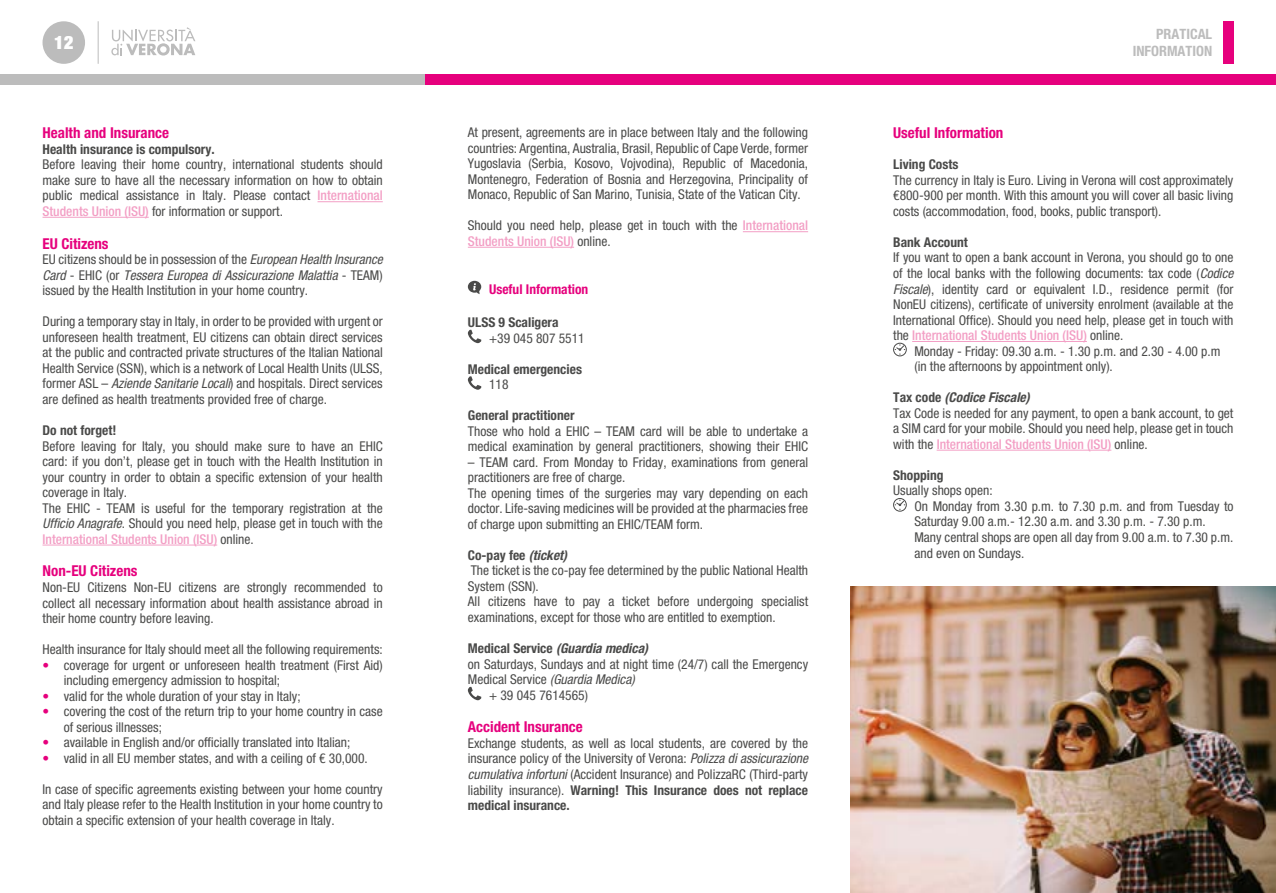
<style>
.page{position:relative;width:1276px;height:893px;background:#fff}
.page>*{position:absolute;margin:0;border:0;box-sizing:border-box;transform-origin:0 0}
.t1{font:900 condensed 18.45px "Helvetica Neue LT Std";color:#fff}
.t2{font:700 condensed 15px "Helvetica Neue LT Std";color:#e6007d}
.t3{font:700 condensed 14.25px/17.1px "Helvetica Neue LT Std";color:#bcbcbc;text-align:right}
.t4{font:condensed 13.5px/15.5px "Helvetica Neue LT Std";color:#4a4a49}
.t5{font:700 condensed 13.5px "Helvetica Neue LT Std";color:#4a4a49}
.t6{font:italic 700 condensed 13.5px "Helvetica Neue LT Std";color:#4a4a49}
.t7{font:italic condensed 13.5px "Helvetica Neue LT Std";color:#4a4a49}
.t8{font:700 condensed 13.5px "Helvetica Neue LT Std";color:#e6007d}
.s1{font-weight:500;color:#f39fc5}
.s2{font-style:italic}
.s3{color:#e6007d}
.s4{font-weight:700}
.s5{font-weight:700;font-style:italic}
.s6{font-style:normal}
</style>
<div class="page">
<div style="left:0;top:74px;width:425px;height:11px;background:#bcbcbc"></div>
<div style="left:850px;top:74px;width:426px;height:11px;background:#e6007d"></div>
<div style="left:1222px;top:21px;width:11px;height:43px;background:#e6007d"></div>
<div style="left:425px;top:74px;width:425px;height:11px;background:#e6007d"></div>
<div style="left:43px;top:21px;width:42px;height:43px;background:#bcbcbc;border-radius:50%"></div>
<hr style="left:98px;top:21px;width:1px;height:43px;background:#bcbcbc">
<svg style="left:111px;top:27px;width:84px;height:29px"></svg>
<img style="left:850px;top:587px;width:426px;height:306px">
<hr style="left:317px;top:201px;width:66px;height:1px;background:#f39fc5">
<hr style="left:43px;top:217px;width:106px;height:1px;background:#f39fc5">
<hr style="left:43px;top:545px;width:174px;height:1px;background:#f39fc5">
<hr style="left:912px;top:341px;width:175px;height:1px;background:#f39fc5">
<hr style="left:936px;top:450px;width:175px;height:1px;background:#f39fc5">
<div style="left:893px;top:343px;width:13px;height:13px;border:1px solid #4a4a49;border-radius:50%"></div>
<svg style="left:895px;top:345px;width:10px;height:10px"></svg>
<div style="left:893px;top:498px;width:13px;height:14px;border:1px solid #4a4a49;border-radius:50%"></div>
<svg style="left:895px;top:500px;width:10px;height:10px"></svg>
<hr style="left:743px;top:231px;width:65px;height:1px;background:#f39fc5">
<hr style="left:468px;top:247px;width:106px;height:1px;background:#f39fc5">
<svg style="left:468px;top:281px;width:13px;height:13px"></svg>
<svg style="left:468px;top:330px;width:13px;height:13px"></svg>
<svg style="left:468px;top:376px;width:13px;height:14px"></svg>
<svg style="left:468px;top:687px;width:13px;height:13px"></svg>
<h1 class="t1" style="left:54px;top:31px;width:21px">12</h1>
<p class="t3" style="left:1132px;top:25px;width:81px">PRATICAL<br>INFORMATION</p>
<p class="t2" style="left:43px;top:124px;width:128px">Health and Insurance</p>
<p class="t5" style="left:43px;top:141px;width:174px">Health insurance is compulsory.</p>
<p class="t4" style="left:43px;top:157px;width:342px;text-align:justify">Before leaving their home country, international students should make sure to have all the necessary information on how to obtain public medical assistance in Italy. Please contact <span class="s1">International Students Union (ISU)</span> for information or support.</p>
<p class="t2" style="left:43px;top:234px;width:68px">EU Citizens</p>
<p class="t4" style="left:43px;top:252px;width:342px;text-align:justify">EU citizens should be in possession of the <span class="s2">European Health Insurance Card</span> - EHIC (or <span class="s2">Tessera Europea di Assicurazione Malattia</span> - TEAM) issued by the Health Institution in your home country.</p>
<p class="t4" style="left:43px;top:314px;width:342px;text-align:justify">During a temporary stay in Italy, in order to be provided with urgent or unforeseen health treatment, EU citizens can obtain direct services at the public and contracted private structures of the Italian National Health Service (SSN), which is a network of Local Health Units (ULSS, former ASL – <span class="s2">Aziende Sanitarie Locali</span>) and hospitals. Direct services are defined as health treatments provided free of charge.</p>
<p class="t5" style="left:43px;top:422px;width:75px">Do not forget!</p>
<p class="t4" style="left:43px;top:438px;width:342px">Before leaving for Italy, you should make sure to have an EHIC card: if you don’t, please get in touch with the Health Institution in your country in order to obtain a specific extension of your health coverage in Italy.<br>The EHIC - TEAM is useful for the temporary registration at the <span class="s2">Ufficio Anagrafe</span>. Should you need help, please get in touch with the <span class="s1">International Students Union (ISU)</span> online.</p>
<p class="t2" style="left:43px;top:562px;width:96px">Non-EU Citizens</p>
<p class="t4" style="left:43px;top:579px;width:342px;text-align:justify">Non-EU Citizens Non-EU citizens are strongly recommended to collect all necessary information about health assistance abroad in their home country before leaving.</p>
<p class="t4" style="left:43px;top:641px;width:342px">Health insurance for Italy should meet all the following requirements:</p>
<p class="t4" style="left:64px;top:657px;width:320px;text-indent:-21px"><span class="s3">•</span> coverage for urgent or unforeseen health treatment (First Aid) including emergency admission to hospital;</p>
<p class="t4" style="left:43px;top:688px;width:260px"><span class="s3">•</span> valid for the whole duration of your stay in Italy;</p>
<p class="t4" style="left:64px;top:704px;width:320px;text-indent:-21px"><span class="s3">•</span> covering the cost of the return trip to your home country in case of serious illnesses;</p>
<p class="t4" style="left:43px;top:735px;width:309px"><span class="s3">•</span> available in English and/or officially translated into Italian;</p>
<p class="t4" style="left:43px;top:750px;width:327px"><span class="s3">•</span> valid in all EU member states, and with a ceiling of € 30,000.</p>
<p class="t4" style="left:43px;top:781px;width:342px;text-align:justify">In case of specific agreements existing between your home country and Italy please refer to the Health Institution in your home country to obtain a specific extension of your health coverage in Italy.</p>
<p class="t4" style="left:468px;top:125px;width:342px;text-align:justify">At present, agreements are in place between Italy and the following countries: Argentina, Australia, Brasil, Republic of Cape Verde, former Yugoslavia (Serbia, Kosovo, Vojvodina), Republic of Macedonia, Montenegro, Federation of Bosnia and Herzegovina, Principality of Monaco, Republic of San Marino, Tunisia, State of the Vatican City.</p>
<p class="t4" style="left:468px;top:218px;width:342px">Should you need help, please get in touch with the <span class="s1">International<br>Students Union (ISU)</span> online.</p>
<p class="t8" style="left:489px;top:281px;width:101px">Useful Information</p>
<p class="t5" style="left:468px;top:314px;width:92px">ULSS 9 Scaligera</p>
<p class="t4" style="left:489px;top:330px;width:97px">+39 045 807 5511</p>
<p class="t5" style="left:468px;top:361px;width:116px">Medical emergencies</p>
<p class="t4" style="left:489px;top:376px;width:21px">118</p>
<p class="t5" style="left:468px;top:407px;width:108px">General practitioner</p>
<p class="t4" style="left:468px;top:423px;width:342px">Those who hold a EHIC – TEAM card will be able to undertake a medical examination by general practitioners, showing their EHIC</p>
<p class="t4" style="left:468px;top:454px;width:342px">– TEAM card. From Monday to Friday, examinations from general practitioners are free of charge.<br>The opening times of the surgeries may vary depending on each doctor. Life-saving medicines will be provided at the pharmacies free of charge upon submitting an EHIC/TEAM form.</p>
<p class="t4" style="left:468px;top:547px;width:342px"><span class="s4">Co-pay fee</span> <span class="s5">(ticket)<br></span>The ticket is the co-pay fee determined by the public National Health System (SSN).<br>All citizens have to pay a ticket before undergoing specialist examinations, except for those who are entitled to exemption.</p>
<p class="t6" style="left:468px;top:640px;width:182px"><span class="s6">Medical Service</span> (Guardia medica)</p>
<p class="t4" style="left:468px;top:656px;width:342px">on Saturdays, Sundays and at night time (24/7) call the Emergency</p>
<p class="t7" style="left:468px;top:671px;width:168px"><span class="s6">Medical Service</span> (Guardia Medica)</p>
<p class="t4" style="left:489px;top:687px;width:100px">+ 39 045 7614565)</p>
<p class="t2" style="left:468px;top:718px;width:116px">Accident Insurance</p>
<p class="t4" style="left:468px;top:735px;width:342px;text-align:justify">Exchange students, as well as local students, are covered by the insurance policy of the University of Verona: <span class="s2">Polizza di assicurazione cumulativa infortuni</span> (Accident Insurance) and PolizzaRC (Third-party liability insurance). <span class="s4">Warning! This Insurance does not replace medical insurance.</span></p>
<p class="t2" style="left:893px;top:124px;width:112px">Useful Information</p>
<p class="t5" style="left:893px;top:156px;width:67px">Living Costs</p>
<p class="t4" style="left:893px;top:172px;width:342px;text-align:justify">The currency in Italy is Euro. Living in Verona will cost approximately €800-900 per month. With this amount you will cover all basic living costs (accommodation, food, books, public transport).</p>
<p class="t5" style="left:893px;top:234px;width:76px">Bank Account</p>
<p class="t4" style="left:893px;top:250px;width:342px;text-align:justify">If you want to open a bank account in Verona, you should go to one of the local banks with the following documents: tax code (<span class="s2">Codice Fiscale</span>), identity card or equivalent I.D., residence permit (for NonEU citizens), certificate of university enrolment (available at the International Office). Should you need help, please get in touch with the <span class="s1">International Students Union (ISU)</span> online.</p>
<p class="t4" style="left:914px;top:343px;width:307px">Monday - Friday: 09.30 a.m. - 1.30 p.m. and 2.30 - 4.00 p.m (in the afternoons by appointment only).</p>
<p class="t4" style="left:893px;top:390px;width:342px"><span class="s4">Tax code</span> <span class="s5">(Codice Fiscale)<br></span>Tax Code is needed for any payment, to open a bank account, to get a SIM card for your mobile. Should you need help, please get in touch with the <span class="s1">International Students Union (ISU)</span> online.</p>
<p class="t5" style="left:893px;top:467px;width:52px">Shopping</p>
<p class="t4" style="left:914px;top:483px;width:320px;text-indent:-21px">Usually shops open:<br>On Monday from 3.30 p.m. to 7.30 p.m. and from Tuesday to Saturday 9.00 a.m.- 12.30 a.m. and 3.30 p.m. - 7.30 p.m.<br>Many central shops are open all day from 9.00 a.m. to 7.30 p.m. and even on Sundays.</p>
</div>
